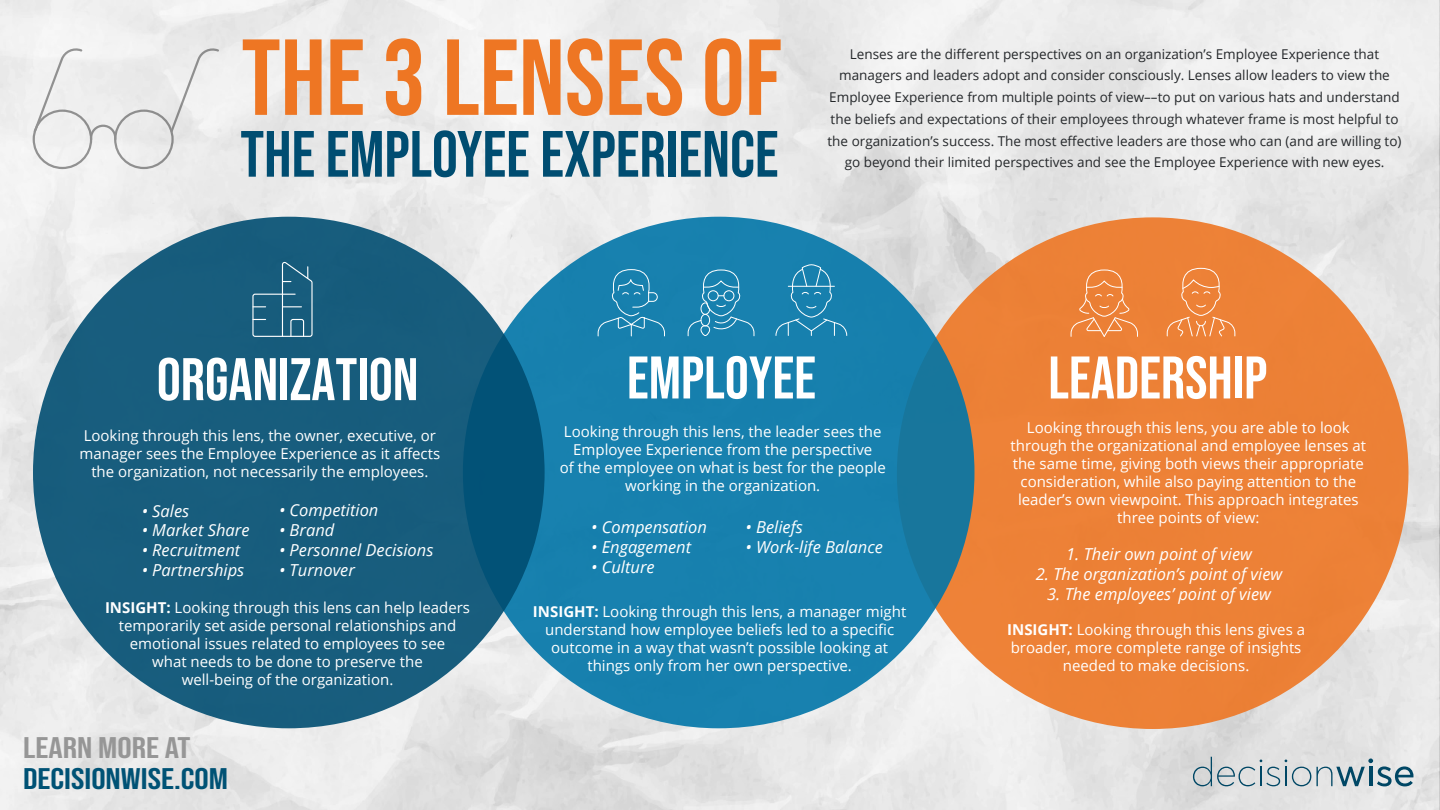
<style>
.page{position:relative;width:1440px;height:810px;background:#fff}
.page>*{position:absolute;margin:0;border:0;box-sizing:border-box;transform-origin:0 0}
.t1{font:107.77px "Bebas Neue";color:#ee7623}
.t2{font:65.25px "Bebas Neue";color:#004d71}
.t3{font:60px "Bebas Neue";color:#fff}
.t4{font:29.85px "Bebas Neue";color:#005275;scale:1.2 1}
.t5{font:29.85px "Bebas Neue";color:#969696;scale:1.2 1}
.t6{font:italic 16.5px/19.8px "Open Sans";color:#fff}
.t7{font:15px/18px "Open Sans";color:#fff;text-align:center}
.t8{font:13.5px/21.8px "Open Sans";color:#24272a;text-align:center}
.s1{font-weight:700}
</style>
<div class="page">
<img style="left:0;top:0;width:1440px;height:810px">
<div style="left:897px;top:217px;width:511px;height:512px;background:#ed8136;border-radius:50%"></div>
<div style="left:463px;top:217px;width:511px;height:511px;background:linear-gradient(to right,#1883b3,#177ba6);border-radius:50%"></div>
<div style="left:33px;top:217px;width:512px;height:511px;background:linear-gradient(to right,#1c5f7e,#0e587a);border-radius:50%"></div>
<div style="left:33px;top:110px;width:59px;height:59px;border:2px solid #000;border-radius:50%"></div>
<div style="left:114px;top:110px;width:60px;height:59px;border:2px solid #000;border-radius:50%"></div>
<svg style="left:169px;top:48px;width:50px;height:86px"></svg>
<svg style="left:33px;top:48px;width:84px;height:94px"></svg>
<svg style="left:1193px;top:757px;width:221px;height:29px;background:#b7c4c9"></svg>
<svg style="left:775px;top:264px;width:73px;height:72px;background:#2789b3"></svg>
<svg style="left:252px;top:261px;width:61px;height:76px;background:#2d6c89"></svg>
<svg style="left:1166px;top:267px;width:70px;height:70px"></svg>
<svg style="left:687px;top:269px;width:68px;height:68px;background:#2d8cb5"></svg>
<svg style="left:597px;top:269px;width:68px;height:68px;background:#2989b4"></svg>
<svg style="left:1070px;top:269px;width:68px;height:68px"></svg>
<h1 class="t1" style="left:241px;top:15px;width:542px">THE 3 LENSES OF</h1>
<h2 class="t2" style="left:240px;top:116px;width:540px">THE EMPLOYEE EXPERIENCE</h2>
<p class="t8" style="left:828px;top:43px;width:576px">Lenses are the different perspectives on an organization’s Employee Experience that managers and leaders adopt and consider consciously. Lenses allow leaders to view the Employee Experience from multiple points of view––to put on various hats and understand the beliefs and expectations of their employees through whatever frame is most helpful to the organization’s success. The most effective leaders are those who can (and are willing to) go beyond their limited perspectives and see the Employee Experience with new eyes.</p>
<h3 class="t3" style="left:157px;top:344px;width:263px">ORGANIZATION</h3>
<h3 class="t3" style="left:627px;top:343px;width:191px">EMPLOYEE</h3>
<h3 class="t3" style="left:1048px;top:343px;width:220px">LEADERSHIP</h3>
<p class="t7" style="left:80px;top:427px;width:362px">Looking through this lens, the owner, executive, or manager sees the Employee Experience as it affects the organization, not necessarily the employees.</p>
<p class="t6" style="left:142px;top:502px;width:109px">ï Sales<br>ï Market Share ï Recruitment ï Partnerships</p>
<p class="t6" style="left:279px;top:502px;width:156px">ï Competition<br>ï Brand<br>ï Personnel Decisions ï Turnover</p>
<p class="t7" style="left:105px;top:598px;width:367px"><span class="s1">INSIGHT:</span> Looking through this lens can help leaders temporarily set aside personal relationships and emotional issues related to employees to see<br>what needs to be done to preserve the<br>well-being of the organization.</p>
<h3 class="t5" style="left:23px;top:731px;width:141px">LEARN MORE AT</h3>
<h3 class="t4" style="left:23px;top:762px;width:172px">DECISIONWISE.COM</h3>
<p class="t7" style="left:560px;top:423px;width:328px">Looking through this lens, the leader sees the Employee Experience from the perspective<br>of the employee on what is best for the people working in the organization.</p>
<p class="t6" style="left:591px;top:519px;width:117px">ï Compensation ï Engagement<br>ï Culture</p>
<p class="t6" style="left:746px;top:519px;width:139px">ï Beliefs<br>ï Work-life Balance</p>
<p class="t7" style="left:533px;top:603px;width:375px"><span class="s1">INSIGHT:</span> Looking through this lens, a manager might understand how employee beliefs led to a specific outcome in a way that wasn’t possible looking at things only from her own perspective.</p>
<p class="t7" style="left:1011px;top:418px;width:357px">Looking through this lens, you are able to look through the organizational and employee lenses at the same time, giving both views their appropriate consideration, while also paying attention to the leader’s own viewpoint. This approach integrates three points of view:</p>
<p class="t6" style="left:1066px;top:546px;width:187px">1. Their own point of view</p>
<p class="t6" style="left:1036px;top:566px;width:248px">2. The organization’s point of view</p>
<p class="t6" style="left:1047px;top:586px;width:225px">3. The employees’ point of view</p>
<p class="t7" style="left:1007px;top:620px;width:299px"><span class="s1">INSIGHT:</span> Looking through this lens gives a broader, more complete range of insights needed to make decisions.</p>
</div>
